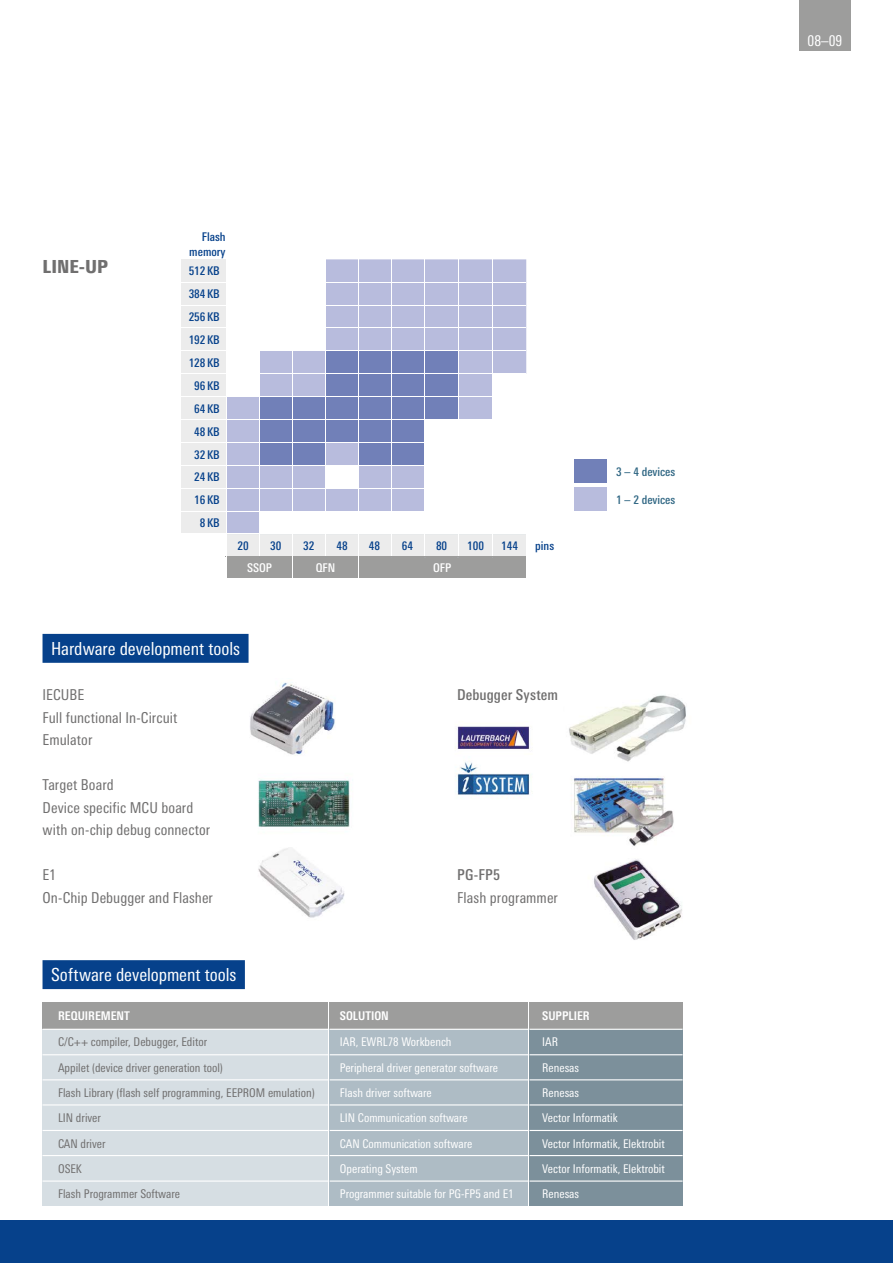
<style>
.page{position:relative;width:893px;height:1263px;background:#fff}
.page>*{position:absolute;margin:0;border:0;box-sizing:border-box;transform-origin:0 0}
.t1{font:condensed 18px "Linotype Univers";letter-spacing:-.005em;color:#fff}
.t2{font:900 condensed 18px "Linotype Univers";color:#706f6f}
.t3{font:condensed 15px/22.5px "Linotype Univers";letter-spacing:.005em;color:#706f6f}
.t4{font:500 condensed 15px "Linotype Univers";letter-spacing:.01em;color:#706f6f}
.t5{font:condensed 15px "Linotype Univers";color:#fff}
.t6{font:condensed 12px "Linotype Univers";color:#fff}
.t7{font:condensed 12px "Linotype Univers";color:#706f6f}
.t8{font:500 condensed 12px/23px "Linotype Univers";color:#06418b;text-align:right}
.t9{font:700 condensed 12px "Linotype Univers";color:#fff}
.t10{font:500 condensed 12px "Linotype Univers";color:#2f6683}
.t11{font:500 condensed 12px "Linotype Univers";color:#fff}
</style>
<div class="page">
<div style="left:799px;top:0;width:51px;height:51px;background:#9d9d9c"></div>
<img style="left:569px;top:695px;width:117px;height:245px">
<img style="left:250px;top:682px;width:100px;height:236px">
<svg style="left:227px;top:259px;width:299px;height:274px;fill:#b8bcdd"></svg>
<svg style="left:260px;top:352px;width:198px;height:113px;background:#8793c3"></svg>
<div style="left:0;top:1220px;width:893px;height:43px;background:#06418b"></div>
<div style="left:43px;top:634px;width:206px;height:29px;background:#06418b"></div>
<div style="left:529px;top:1002px;width:154px;height:27px;background:#9d9d9c"></div>
<div style="left:529px;top:1030px;width:154px;height:176px;background:#7c909b"></div>
<hr style="left:529px;top:1180px;width:154px;height:1px;background:#fff">
<hr style="left:529px;top:1155px;width:154px;height:1px;background:#fff">
<hr style="left:529px;top:1130px;width:154px;height:1px;background:#fff">
<hr style="left:529px;top:1104px;width:154px;height:1px;background:#fff">
<hr style="left:529px;top:1079px;width:154px;height:1px;background:#fff">
<hr style="left:529px;top:1054px;width:154px;height:1px;background:#fff">
<div style="left:330px;top:1002px;width:198px;height:27px;background:#9d9d9c"></div>
<div style="left:330px;top:1030px;width:198px;height:176px;background:#aebcc5"></div>
<hr style="left:330px;top:1180px;width:198px;height:1px;background:#fff">
<hr style="left:330px;top:1155px;width:198px;height:1px;background:#fff">
<hr style="left:330px;top:1130px;width:198px;height:1px;background:#fff">
<hr style="left:330px;top:1104px;width:198px;height:1px;background:#fff">
<hr style="left:330px;top:1079px;width:198px;height:1px;background:#fff">
<hr style="left:330px;top:1054px;width:198px;height:1px;background:#fff">
<div style="left:43px;top:1002px;width:285px;height:27px;background:#9d9d9c"></div>
<div style="left:43px;top:1030px;width:285px;height:176px;background:#d6dee3"></div>
<hr style="left:43px;top:1180px;width:285px;height:1px;background:#fff">
<hr style="left:43px;top:1155px;width:285px;height:1px;background:#fff">
<hr style="left:43px;top:1130px;width:285px;height:1px;background:#fff">
<hr style="left:43px;top:1104px;width:285px;height:1px;background:#fff">
<hr style="left:43px;top:1079px;width:285px;height:1px;background:#fff">
<hr style="left:43px;top:1054px;width:285px;height:1px;background:#fff">
<img style="left:455px;top:726px;width:75px;height:70px">
<div style="left:181px;top:259px;width:45px;height:275px;background:#ececec"></div>
<div style="left:226px;top:534px;width:300px;height:42px;background:#ececec"></div>
<div style="left:226px;top:557px;width:300px;height:21px;background:#9d9d9c"></div>
<hr style="left:259px;top:259px;width:1px;height:298px;background:#fff">
<hr style="left:292px;top:259px;width:1px;height:298px;background:#fff">
<hr style="left:326px;top:259px;width:1px;height:298px;background:#fff">
<hr style="left:358px;top:259px;width:1px;height:298px;background:#fff">
<hr style="left:391px;top:259px;width:1px;height:298px;background:#fff">
<hr style="left:425px;top:259px;width:1px;height:298px;background:#fff">
<hr style="left:458px;top:259px;width:1px;height:298px;background:#fff">
<hr style="left:492px;top:259px;width:1px;height:298px;background:#fff">
<hr style="left:181px;top:511px;width:345px;height:1px;background:#fff">
<hr style="left:181px;top:488px;width:345px;height:1px;background:#fff">
<hr style="left:181px;top:465px;width:345px;height:1px;background:#fff">
<hr style="left:181px;top:442px;width:345px;height:1px;background:#fff">
<hr style="left:181px;top:419px;width:345px;height:1px;background:#fff">
<hr style="left:181px;top:396px;width:345px;height:1px;background:#fff">
<hr style="left:181px;top:373px;width:345px;height:1px;background:#fff">
<hr style="left:181px;top:351px;width:345px;height:1px;background:#fff">
<hr style="left:181px;top:328px;width:345px;height:1px;background:#fff">
<hr style="left:181px;top:305px;width:345px;height:1px;background:#fff">
<hr style="left:181px;top:282px;width:345px;height:1px;background:#fff">
<hr style="left:181px;top:533px;width:345px;height:1px;background:#fff">
<svg style="left:292px;top:557px;width:1px;height:21px"></svg>
<svg style="left:358px;top:557px;width:1px;height:21px"></svg>
<hr style="left:226px;top:259px;width:1px;height:319px;background:#fff">
<div style="left:326px;top:465px;width:32px;height:23px;background:#fff"></div>
<div style="left:574px;top:460px;width:33px;height:23px;background:#7180b8"></div>
<div style="left:574px;top:488px;width:33px;height:23px;background:#b8bcdd"></div>
<div style="left:43px;top:960px;width:202px;height:29px;background:#06418b"></div>
<h1 class="t2" style="left:43px;top:255px;width:67px">LINE-UP</h1>
<p class="t8" style="left:189px;top:229px;width:38px;line-height:15px">Flash memory</p>
<p class="t8" style="left:189px;top:260px;width:33px">512KB<br>384KB<br>256KB<br>192KB<br>128KB<br>96KB<br>64KB<br>48KB<br>32KB<br>24KB<br>16KB<br>8KB</p>
<p class="t8" style="left:237px;top:534px;width:13px">20</p>
<p class="t11" style="left:247px;top:561px;width:26px">SSOP</p>
<p class="t11" style="left:316px;top:561px;width:21px">QFN</p>
<p class="t11" style="left:433px;top:561px;width:20px">OFP</p>
<p class="t8" style="left:270px;top:534px;width:13px">30</p>
<p class="t8" style="left:303px;top:534px;width:13px">32</p>
<p class="t8" style="left:336px;top:534px;width:13px">48</p>
<p class="t8" style="left:369px;top:534px;width:13px">48</p>
<p class="t8" style="left:402px;top:534px;width:13px">64</p>
<p class="t8" style="left:436px;top:534px;width:13px">80</p>
<p class="t8" style="left:467px;top:534px;width:18px">100</p>
<p class="t8" style="left:501px;top:534px;width:18px">144</p>
<p class="t8" style="left:535px;top:534px;width:20px">pins</p>
<p class="t10" style="left:616px;top:465px;width:61px">3 – 4 devices</p>
<p class="t10" style="left:616px;top:492px;width:61px">1 – 2 devices</p>
<h1 class="t1" style="left:51px;top:638px;width:191px">Hardware development tools</h1>
<p class="t3" style="left:43px;top:683px;width:136px">IECUBE<br>Full functional In-Circuit<br>Emulator</p>
<p class="t3" style="left:43px;top:773px;width:169px">Target Board<br>Device specific MCU board with on-chip debug connector</p>
<p class="t3" style="left:43px;top:863px;width:172px">E1<br>On-Chip Debugger and Flasher</p>
<h1 class="t1" style="left:51px;top:965px;width:187px">Software development tools</h1>
<p class="t9" style="left:58px;top:1009px;width:73px">REQUIREMENT</p>
<p class="t7" style="left:58px;top:1035px;width:151px">C/C++ compiler, Debugger, Editor</p>
<p class="t7" style="left:58px;top:1061px;width:166px">Appilet (device driver generation tool)</p>
<p class="t7" style="left:58px;top:1086px;width:258px">Flash Library (flash self programming, EEPROM emulation)</p>
<p class="t4" style="left:457px;top:686px;width:103px">Debugger System</p>
<p class="t9" style="left:340px;top:1009px;width:50px">SOLUTION</p>
<p class="t4" style="left:457px;top:866px;width:44px">PG-FP5</p>
<p class="t3" style="left:457px;top:886px;width:102px">Flash programmer</p>
<p class="t9" style="left:542px;top:1009px;width:49px">SUPPLIER</p>
<p class="t6" style="left:340px;top:1035px;width:113px">IAR, EWRL78 Workbench</p>
<p class="t6" style="left:542px;top:1035px;width:17px">IAR</p>
<p class="t6" style="left:340px;top:1061px;width:160px">Peripheral driver generator software</p>
<p class="t6" style="left:542px;top:1061px;width:38px">Renesas</p>
<p class="t6" style="left:340px;top:1086px;width:93px">Flash driver software</p>
<p class="t6" style="left:542px;top:1086px;width:38px">Renesas</p>
<p class="t7" style="left:58px;top:1111px;width:44px">LIN driver</p>
<p class="t6" style="left:340px;top:1111px;width:129px">LIN Communication software</p>
<p class="t6" style="left:542px;top:1111px;width:77px">Vector Informatik</p>
<p class="t7" style="left:58px;top:1136px;width:49px">CAN driver</p>
<p class="t6" style="left:340px;top:1136px;width:134px">CAN Communication software</p>
<p class="t6" style="left:542px;top:1136px;width:124px">Vector Informatik, Elektrobit</p>
<p class="t7" style="left:58px;top:1161px;width:25px">OSEK</p>
<p class="t6" style="left:340px;top:1161px;width:79px">Operating System</p>
<p class="t6" style="left:542px;top:1161px;width:124px">Vector Informatik, Elektrobit</p>
<p class="t7" style="left:58px;top:1187px;width:124px">Flash Programmer Software</p>
<p class="t6" style="left:340px;top:1187px;width:175px">Programmer suitable for PG-FP5 and E1</p>
<p class="t6" style="left:542px;top:1187px;width:38px">Renesas</p>
<p class="t5" style="left:808px;top:32px;width:36px">08–09</p>
</div>
